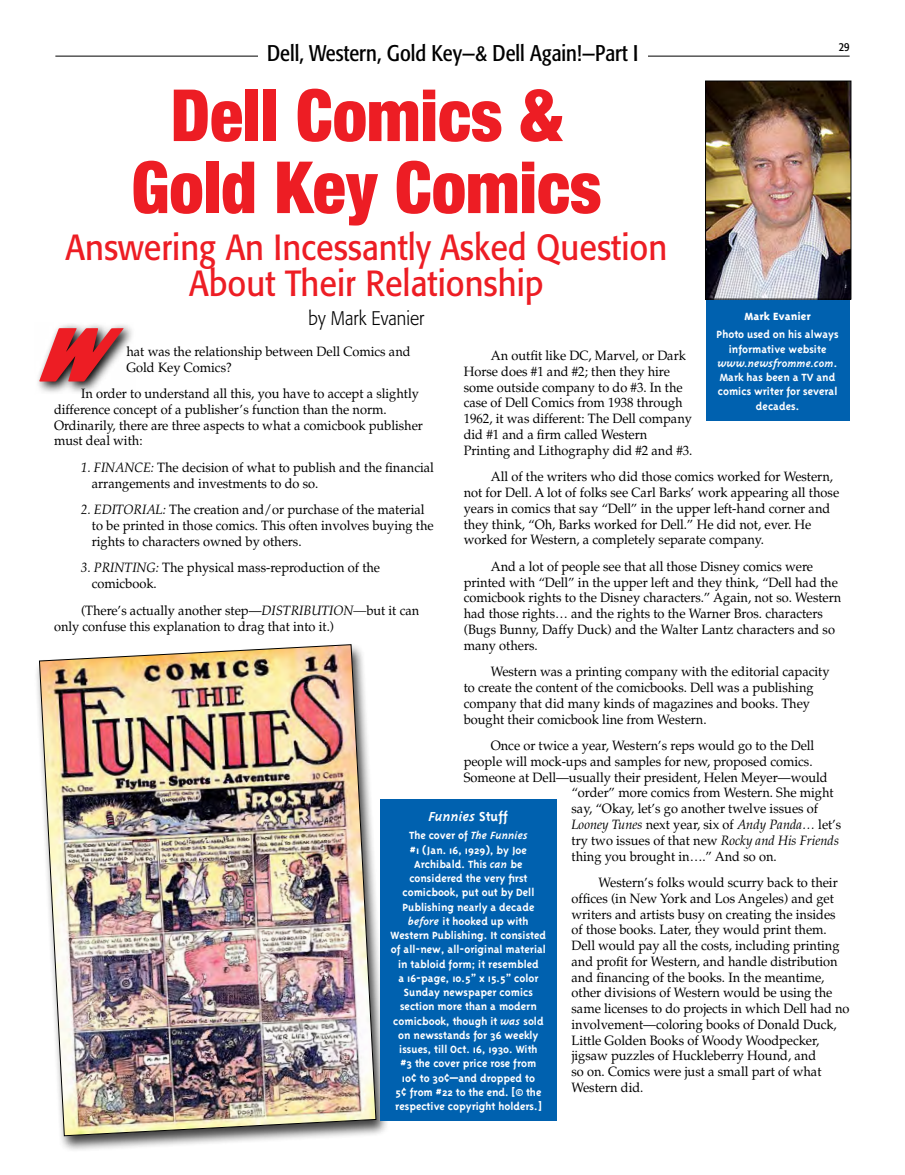
<style>
.page{position:relative;width:905px;height:1175px;background:#fff}
.page>*{position:absolute;margin:0;border:0;box-sizing:border-box;transform-origin:0 0}
.t1{font:900 condensed 72px/72px "Helvetica Neue";color:#ed1d24;text-align:center;scale:.95 1}
.t2{font:54px "Worlds Finest";color:#ed1d24}
.t3{font:36px/36px "Formata";color:#ed1d24;text-align:center;scale:.9 1}
.t4{font:condensed 22.5px "Formata";color:#000}
.t5{font:300 19.5px "Formata";color:#000;scale:.9 1}
.t6{font:italic 700 15px "Triplex";color:#fff}
.t7{font:13.5px/15.8px "Palatino";color:#000;scale:.95 1}
.t8{font:italic 13.5px "Palatino";color:#000;scale:.95 1}
.t9{font:700 12px/14.2px "Triplex";color:#fff;text-align:center}
.t10{font:800 12px "Triplex";color:#fff}
.t11{font:condensed 12px "Formata";color:#000}
.s1{font-style:italic}
.s2{font-style:normal}
</style>
<div class="page">
<hr style="left:55px;top:56px;width:794px;height:1px;background:#000">
<svg style="left:38px;top:324px;width:94px;height:69px"></svg>
<img style="left:707px;top:83px;width:142px;height:214px">
<div style="left:705px;top:81px;width:146px;height:218px;border:1px solid #000"></div>
<div style="left:34px;top:642px;width:356px;height:511px;background:#000;opacity:.75"></div>
<img style="left:39px;top:644px;width:337px;height:492px">
<div style="left:705px;top:300px;width:144px;height:120px;background:#0061af"></div>
<div style="left:380px;top:799px;width:176px;height:321px;background:#0061af"></div>
<div style="left:258px;top:44px;width:389px;height:25px;background:#fff"></div>
<h3 class="t4" style="left:267px;top:40px;width:372px">Dell, Western, Gold Key—&amp; Dell Again!—Part I</h3>
<p class="t11" style="left:838px;top:40px;width:12px">29</p>
<h1 class="t1" style="left:131px;top:75px;width:496px">Dell Comics &amp;<br>Gold Key Comics</h1>
<h3 class="t3" style="left:66px;top:229px;width:670px">Answering An Incessantly Asked Question<br>About Their Relationship</h3>
<h3 class="t5" style="left:308px;top:306px;width:130px">by Mark Evanier</h3>
<p class="t7" style="left:126px;top:343px;width:301px">hat was the relationship between Dell Comics and<br>Gold Key Comics?</p>
<p class="t7" style="left:54px;top:386px;width:390px;text-indent:27px">In order to understand all this, you have to accept a slightly difference concept of a publisher’s function than the norm.<br>Ordinarily, there are three aspects to what a comicbook publisher must deal with:</p>
<p class="t7" style="left:92px;top:460px;width:361px;text-indent:-11px"><span class="s1">1. FINANCE:</span> The decision of what to publish and the financial arrangements and investments to do so.</p>
<p class="t7" style="left:92px;top:502px;width:361px;text-indent:-11px"><span class="s1">2. EDITORIAL:</span> The creation and/or purchase of the material to be printed in those comics. This often involves buying the rights to characters owned by others.</p>
<p class="t7" style="left:92px;top:560px;width:305px;text-indent:-11px"><span class="s1">3. PRINTING:</span> The physical mass-reproduction of the comicbook.</p>
<p class="t7" style="left:54px;top:602px;width:386px;text-indent:27px">(There’s actually another step—<span class="s1">DISTRIBUTION—</span>but it can only confuse this explanation to drag that into it.)</p>
<p class="t10" style="left:744px;top:310px;width:68px">Mark Evanier</p>
<p class="t9" style="left:716px;top:327px;width:123px">Photo used on his always informative website <span class="s1">www.newsfromme.com</span>.<br>Mark has been a TV and comics writer for several decades.</p>
<h2 class="t2" style="left:42px;top:328px;width:77px">W</h2>
<p class="t7" style="left:463px;top:348px;width:242px;text-indent:27px">An outfit like DC, Marvel, or Dark Horse does #1 and #2; then they hire some outside company to do #3. In the case of Dell Comics from 1938 through 1962, it was different: The Dell company did #1 and a firm called Western Printing and Lithography did #2 and #3.</p>
<p class="t7" style="left:463px;top:469px;width:396px;text-indent:27px">All of the writers who did those comics worked for Western, not for Dell. A lot of folks see Carl Barks’ work appearing all those years in comics that say “Dell” in the upper left-hand corner and they think, “Oh, Barks worked for Dell.” He did not, ever. He worked for Western, a completely separate company.</p>
<p class="t7" style="left:463px;top:558px;width:399px;text-indent:27px">And a lot of people see that all those Disney comics were printed with “Dell” in the upper left and they think, “Dell had the comicbook rights to the Disney characters.” Again, not so. Western had those rights… and the rights to the Warner Bros. characters (Bugs Bunny, Daffy Duck) and the Walter Lantz characters and so many others.</p>
<p class="t7" style="left:463px;top:664px;width:386px;text-indent:27px">Western was a printing company with the editorial capacity to create the content of the comicbooks. Dell was a publishing company that did many kinds of magazines and books. They bought their comicbook line from Western.</p>
<p class="t7" style="left:490px;top:738px;width:342px">Once or twice a year, Western’s reps would go to the Dell</p>
<p class="t7" style="left:463px;top:753px;width:368px">people will mock-ups and samples for new, proposed comics.</p>
<p class="t7" style="left:463px;top:769px;width:384px">Someone at Dell—usually their president, Helen Meyer—would</p>
<p class="t7" style="left:571px;top:785px;width:277px">“order” more comics from Western. She might</p>
<p class="t7" style="left:571px;top:801px;width:261px">say, “Okay, let’s go another twelve issues of</p>
<p class="t8" style="left:571px;top:816px;width:285px">Looney Tunes <span class="s2">next year, six of</span> Andy Panda… <span class="s2">let’s</span></p>
<p class="t7" style="left:571px;top:832px;width:283px">try two issues of that new <span class="s1">Rocky and His Friends</span></p>
<p class="t7" style="left:571px;top:848px;width:217px">thing you brought in….” And so on.</p>
<p class="t7" style="left:571px;top:874px;width:294px;text-indent:27px">Western’s folks would scurry back to their offices (in New York and Los Angeles) and get writers and artists busy on creating the insides of those books. Later, they would print them.<br>Dell would pay all the costs, including printing and profit for Western, and handle distribution and financing of the books. In the meantime, other divisions of Western would be using the same licenses to do projects in which Dell had no involvement—coloring books of Donald Duck, Little Golden Books of Woody Woodpecker, jigsaw puzzles of Huckleberry Hound, and<br>so on. Comics were just a small part of what Western did.</p>
<p class="t6" style="left:429px;top:809px;width:81px">Funnies <span class="s2">Stuff</span></p>
<p class="t9" style="left:390px;top:828px;width:157px">The cover of <span class="s1">The Funnies<br></span>#1 (Jan. 16, 1929), by Joe<br>Archibald. This <span class="s1">can</span> be considered the very first comicbook, put out by Dell<br>Publishing nearly a decade <span class="s1">before</span> it hooked up with<br>Western Publishing. It consisted of all-new, all-original material in tabloid form; it resembled<br>a 16-page, 10.5” x 15.5” color<br>Sunday newspaper comics section more than a modern comicbook, though it <span class="s1">was</span> sold on newsstands for 36 weekly issues, till Oct. 16, 1930. With<br>#3 the cover price rose from<br>10¢ to 30¢—and dropped to<br>5¢ from #22 to the end. [© the respective copyright holders.]</p>
</div>
